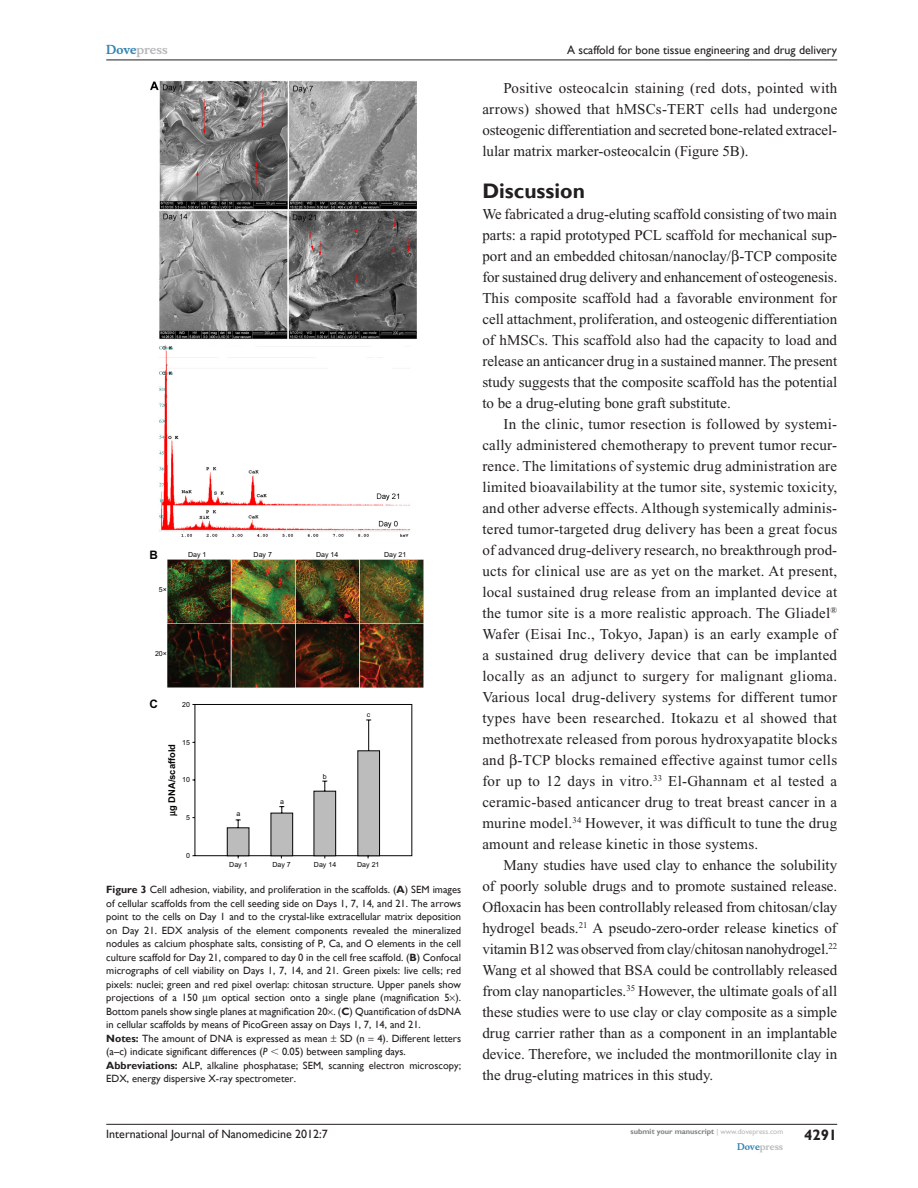
<style>
.page{position:relative;width:918px;height:1188px;background:#fff}
.page>*{position:absolute;margin:0;border:0;box-sizing:border-box;transform-origin:0 0}
.t1{font:700 21px "Gill Sans";color:#231f20}
.Tx{font:15px/21px "Times New Roman";color:#231f20;text-align:justify}
.TxF{font:15px/21px "Times New Roman";color:#231f20;text-align:justify}
.t2{font:700 15px "Gill Sans";color:#231f20}
.t3{font:12px "Gill Sans";color:#231f20}
.t4{font:700 12px "Musee";color:#b8b9bc}
.t5{font:700 11.7px "Arial";color:#040503}
.FC{font:10.5px/13.5px "Gill Sans";color:#231f20;text-align:justify}
.TSNRI{font:10.5px/13.5px "Gill Sans";color:#231f20}
.t6{font:700 9.3px "Arial";color:#040503}
.t7{font:700 9px "Musee";color:#b8b9bc}
.t8{font:700 7.5px "Gill Sans";color:#808285}
.t9{font:7.05px "Arial";color:#040503}
.s1{color:#3485ae}
.s2{font-weight:700}
.s3{font-style:italic}
.s4{font-family:"Mathematical Pi One"}
.s5{font-weight:400;color:#b8b9bc}
</style>
<div class="page">
<img style="left:150px;top:81px;width:267px;height:456px">
<img style="left:168px;top:559px;width:256px;height:129px">
<svg style="left:192px;top:704px;width:221px;height:155px"></svg>
<hr style="left:106px;top:1124px;width:731px;height:1px;background:#231f20">
<hr style="left:106px;top:60px;width:731px;height:1px;background:#231f20">
<p class="t4" style="left:106px;top:43px;width:63px"><span class="s1">Dove</span>press</p>
<p class="t5" style="left:150px;top:548px;width:10px">B</p>
<p class="t9" style="left:159px;top:586px;width:10px">5×</p>
<p class="t9" style="left:188px;top:550px;width:20px">Day 1</p>
<p class="t9" style="left:254px;top:550px;width:20px">Day 7</p>
<p class="t9" style="left:316px;top:550px;width:24px">Day 14</p>
<p class="t9" style="left:384px;top:550px;width:24px">Day 21</p>
<p class="t9" style="left:155px;top:650px;width:13px">20×</p>
<p class="t5" style="left:150px;top:697px;width:10px">C</p>
<p class="t9" style="left:182px;top:701px;width:9px">20</p>
<p class="t9" style="left:367px;top:711px;width:5px">c</p>
<p class="t9" style="left:182px;top:738px;width:9px">15</p>
<p class="t6" style="left:166px;top:811px;width:69px;rotate:-90deg">g DNA/scaffold</p>
<p class="t9" style="left:182px;top:776px;width:9px">10</p>
<p class="t9" style="left:186px;top:813px;width:5px">5</p>
<p class="t9" style="left:186px;top:852px;width:5px">0</p>
<p class="t9" style="left:237px;top:809px;width:5px">a</p>
<p class="t9" style="left:229px;top:860px;width:20px">Day 1</p>
<p class="t9" style="left:280px;top:797px;width:5px">a</p>
<p class="t9" style="left:323px;top:772px;width:5px">b</p>
<p class="t9" style="left:273px;top:860px;width:20px">Day 7</p>
<p class="t9" style="left:314px;top:860px;width:24px">Day 14</p>
<p class="t9" style="left:357px;top:860px;width:24px">Day 21</p>
<p class="FC" style="left:106px;top:883px;width:356px"><span class="s2">Figure 3</span> Cell adhesion, viability, and proliferation in the scaffolds. (<span class="s2">A</span>) SEM images of cellular scaffolds from the cell seeding side on Days 1, 7, 14, and 21. The arrows point to the cells on Day 1 and to the crystal-like extracellular matrix deposition on Day 21. EDX analysis of the element components revealed the mineralized nodules as calcium phosphate salts, consisting of P, Ca, and O elements in the cell culture scaffold for Day 21, compared to day 0 in the cell free scaffold. (<span class="s2">B</span>) Confocal micrographs of cell viability on Days 1, 7, 14, and 21. Green pixels: live cells; red pixels: nuclei; green and red pixel overlap: chitosan structure. Upper panels show projections of a 150 m optical section onto a single plane (magnification 5 ).<br>Bottom panels show single planes at magnification 20 . (<span class="s2">C</span>) Quantification of dsDNA in cellular scaffolds by means of PicoGreen assay on Days 1, 7, 14, and 21.</p>
<p class="FC" style="left:106px;top:1032px;width:356px"><span class="s2">Notes:</span> The amount of DNA is expressed as mean SD (n 4). Different letters (a–c) indicate significant differences (<span class="s3">P</span> <span class="s4">,</span> 0.05) between sampling days.</p>
<p class="TSNRI" style="left:106px;top:1059px;width:356px"><span class="s2">Abbreviations:</span> ALP, alkaline phosphatase; SEM, scanning electron microscopy;<br>EDX, energy dispersive X-ray spectrometer.</p>
<p class="t3" style="left:106px;top:1127px;width:223px">International Journal of Nanomedicine 2012:7</p>
<p class="t3" style="left:567px;top:43px;width:272px">A scaffold for bone tissue engineering and drug delivery</p>
<p class="Tx" style="left:482px;top:77px;width:356px;text-indent:21px">Positive osteocalcin staining (red dots, pointed with arrows) showed that hMSCs-TERT cells had undergone osteogenic differentiation and secreted bone-related extracel&shy;lular matrix marker-osteocalcin (Figure 5B).</p>
<h1 class="t1" style="left:482px;top:178px;width:104px">Discussion</h1>
<p class="TxF" style="left:482px;top:203px;width:357px">We fabricated a drug-eluting scaffold consisting of two main parts: a rapid prototyped PCL scaffold for mechanical sup&shy;port and an embedded chitosan/nanoclay/ -TCP composite for sustained drug delivery and enhancement of osteogenesis.<br>This composite scaffold had a favorable environment for cell attachment, proliferation, and osteogenic differentiation of hMSCs. This scaffold also had the capacity to load and release an anticancer drug in a sustained manner. The present study suggests that the composite scaffold has the potential to be a drug-eluting bone graft substitute.</p>
<p class="Tx" style="left:482px;top:413px;width:356px;text-indent:21px">In the clinic, tumor resection is followed by systemi&shy;cally administered chemotherapy to prevent tumor recur&shy;rence. The limitations of systemic drug administration are limited bioavailability at the tumor site, systemic toxicity, and other adverse effects. Although systemically adminis&shy;tered tumor-targeted drug delivery has been a great focus of advanced drug-delivery research, no breakthrough prod&shy;ucts for clinical use are as yet on the market. At present, local sustained drug release from an implanted device at the tumor site is a more realistic approach. The Gliadel<sup>® </sup>Wafer (Eisai Inc., Tokyo, Japan) is an early example of a sustained drug delivery device that can be implanted locally as an adjunct to surgery for malignant glioma.<br>Various local drug-delivery systems for different tumor types have been researched. Itokazu et al showed that methotrexate released from porous hydroxyapatite blocks and -TCP blocks remained effective against tumor cells for up to 12 days in vitro.<sup>33</sup> El-Ghannam et al tested a ceramic-based anticancer drug to treat breast cancer in a murine model.<sup>34</sup> However, it was difficult to tune the drug amount and release kinetic in those systems.</p>
<p class="Tx" style="left:482px;top:854px;width:356px;text-indent:21px">Many studies have used clay to enhance the solubility of poorly soluble drugs and to promote sustained release.<br>Ofloxacin has been controllably released from chitosan/clay hydrogel beads.<sup>21</sup> A pseudo-zero-order release kinetics of vitamin B12 was observed from clay/chitosan nanohydrogel.<sup>22<br></sup>Wang et al showed that BSA could be controllably released from clay nanoparticles.<sup>35</sup> However, the ultimate goals of all these studies were to use clay or clay composite as a simple drug carrier rather than as a component in an implantable device. Therefore, we included the montmorillonite clay in the drug-eluting matrices in this study.</p>
<p class="t8" style="left:631px;top:1127px;width:154px">submit your manuscript <span class="s5">| www.dovepress.com</span></p>
<p class="t7" style="left:737px;top:1141px;width:48px"><span class="s1">Dove</span>press</p>
<p class="t2" style="left:804px;top:1126px;width:35px">4291</p>
</div>
